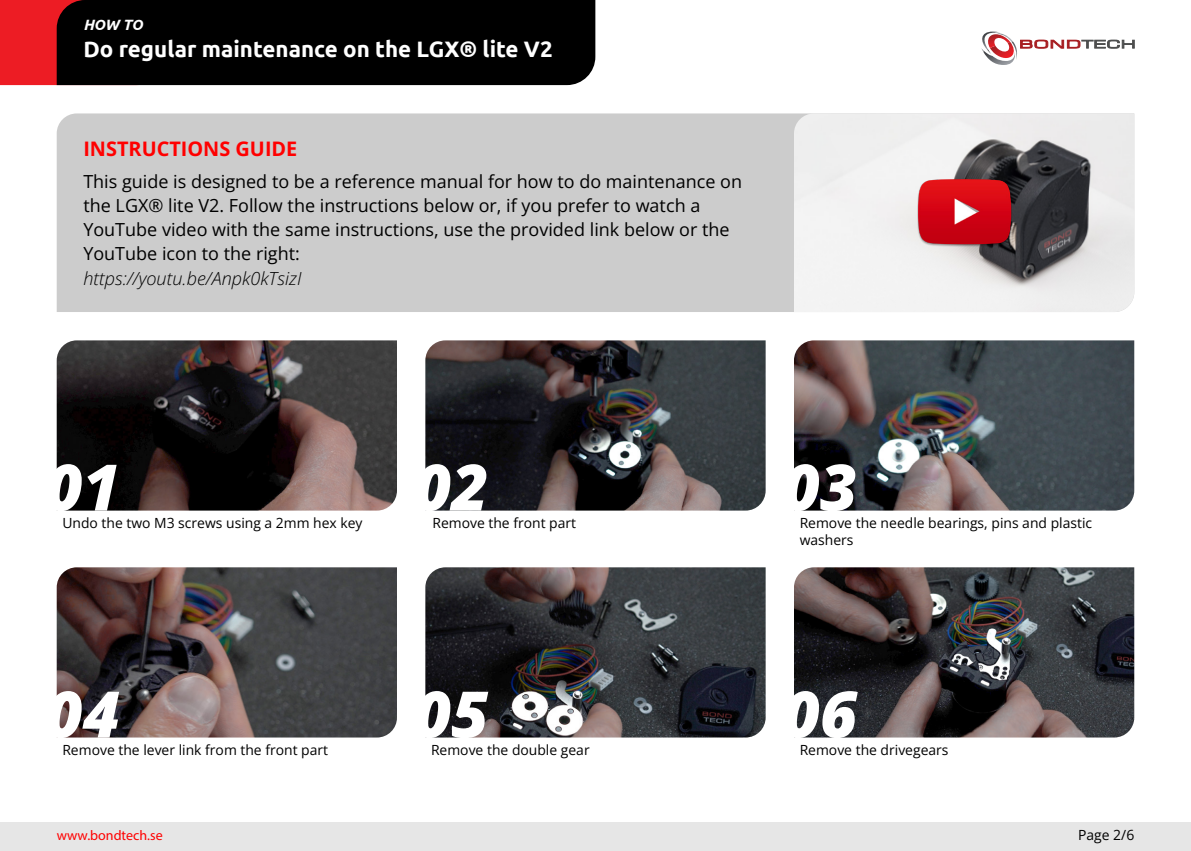
<style>
.page{position:relative;width:1191px;height:851px;background:#fff}
.page>*{position:absolute;margin:0;border:0;box-sizing:border-box;transform-origin:0 0}
.t1{font:italic 800 64px "Open Sans";color:#fff}
.t2{font:700 22.4px "Ubuntu";color:#fff}
.t3{font:700 20px "Open Sans";color:#f00}
.t4{font:18px/24px "Open Sans";color:#000}
.t5{font:italic 300 18px "Open Sans";color:#000}
.t6{font:italic 700 14.8px "Ubuntu";color:#fff}
.t7{font:14px/16.8px "Open Sans";color:#000}
.t8{font:14px "Myriad Pro";color:#f00}
</style>
<div class="page">
<img style="left:57px;top:340px;width:340px;height:170px">
<img style="left:425px;top:340px;width:340px;height:170px">
<img style="left:794px;top:340px;width:340px;height:170px">
<img style="left:57px;top:567px;width:340px;height:170px">
<img style="left:425px;top:567px;width:340px;height:170px">
<img style="left:794px;top:567px;width:340px;height:170px">
<div style="left:57px;top:113px;width:737px;height:199px;background:#ccc"></div>
<img style="left:794px;top:113px;width:340px;height:199px">
<div style="left:0;top:0;width:57px;height:85px;background:#ed1c24"></div>
<div style="left:57px;top:0;width:538px;height:85px;background:#000"></div>
<div style="left:0;top:822px;width:1191px;height:28px;background:#e6e6e6"></div>
<img style="left:917px;top:166px;width:94px;height:94px">
<svg style="left:981px;top:32px;width:153px;height:33px"></svg>
<p class="t6" style="left:83px;top:16px;width:61px">HOW TO</p>
<p class="t2" style="left:83px;top:35px;width:471px">Do regular maintenance on the LGX® lite V2</p>
<p class="t3" style="left:83px;top:134px;width:215px">INSTRUCTIONS GUIDE</p>
<p class="t4" style="left:83px;top:169px;width:660px">This guide is designed to be a reference manual for how to do maintenance on the LGX® lite V2. Follow the instructions below or, if you prefer to watch a YouTube video with the same instructions, use the provided link below or the YouTube icon to the right:</p>
<p class="t5" style="left:83px;top:266px;width:220px">https://youtu.be/Anpk0kTsizI</p>
<h1 class="t1" style="left:45px;top:438px;width:76px">01</h1>
<p class="t7" style="left:62px;top:514px;width:302px">Undo the two M3 screws using a 2mm hex key</p>
<h1 class="t1" style="left:414px;top:438px;width:76px">02</h1>
<p class="t7" style="left:432px;top:514px;width:145px">Remove the front part</p>
<h1 class="t1" style="left:45px;top:665px;width:76px">04</h1>
<p class="t7" style="left:62px;top:741px;width:267px">Remove the lever link from the front part</p>
<p class="t8" style="left:57px;top:827px;width:107px">www.bondtech.se</p>
<h1 class="t1" style="left:414px;top:665px;width:76px">05</h1>
<p class="t7" style="left:431px;top:741px;width:160px">Remove the double gear</p>
<h1 class="t1" style="left:782px;top:438px;width:76px">03</h1>
<p class="t7" style="left:799px;top:514px;width:294px">Remove the needle bearings, pins and plastic washers</p>
<h1 class="t1" style="left:782px;top:665px;width:76px">06</h1>
<p class="t7" style="left:799px;top:741px;width:150px">Remove the drivegears</p>
<p class="t7" style="left:1078px;top:826px;width:58px">Page 2/6</p>
</div>
